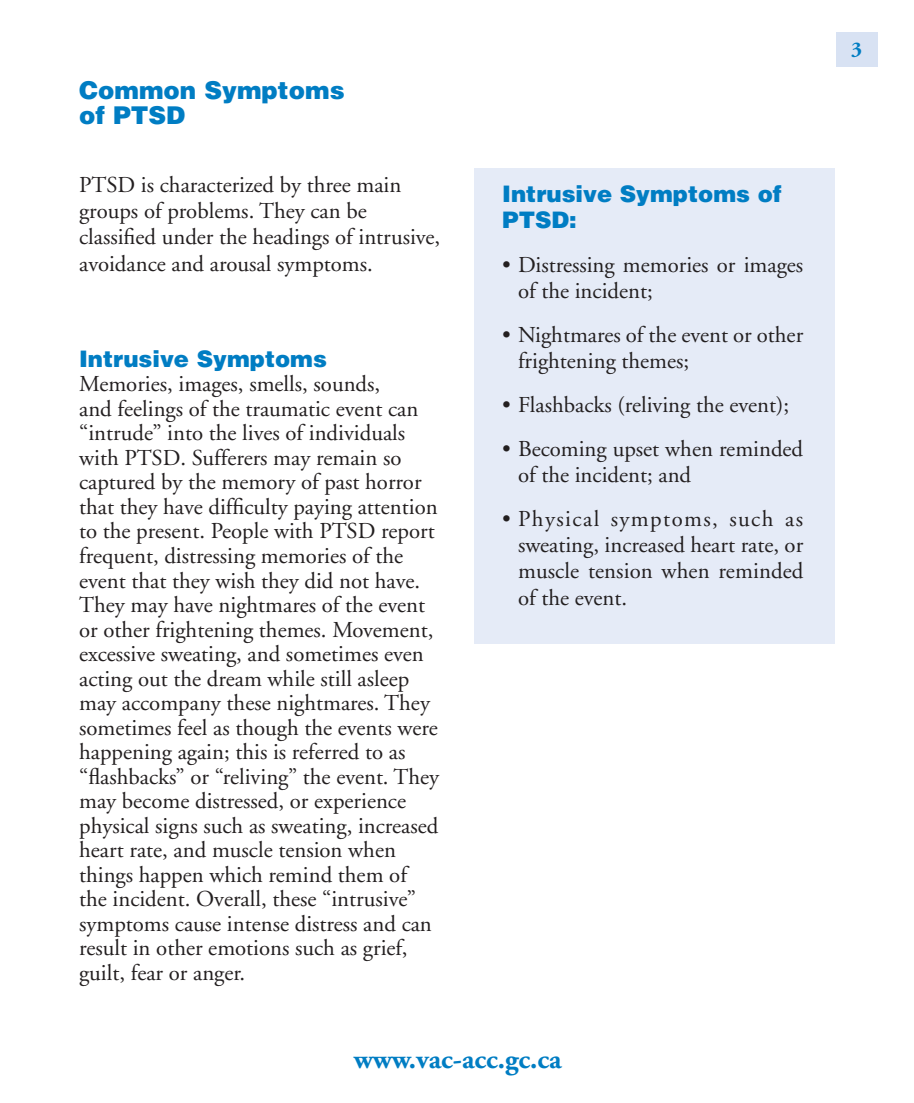
<style>
.page{position:relative;width:914px;height:1103px;background:#fff}
.page>*{position:absolute;margin:0;border:0;box-sizing:border-box;transform-origin:0 0}
.t1{font:700 28px "Adobe Garamond";color:#007dc3}
.t2{font:900 24.5px/24.5px "Helvetica";color:#007dc3}
.t3{font:22.75px/24.5px "Adobe Garamond";color:#231f20}
.t4{font:900 22.75px/26.2px "Helvetica";color:#007dc3}
</style>
<div class="page">
<div style="left:836px;top:32px;width:41px;height:34px;background:#d8e2f3"></div>
<div style="left:474px;top:168px;width:361px;height:476px;background:#e5ebf7"></div>
<p class="t2" style="left:79px;top:77px;width:267px">Common Symptoms of PTSD</p>
<p class="t3" style="left:79px;top:172px;width:362px;line-height:26.2px">PTSD is characterized by three main groups of problems. They can be classified under the headings of intrusive, avoidance and arousal symptoms.</p>
<p class="t4" style="left:79px;top:345px;width:249px">Intrusive Symptoms</p>
<p class="t3" style="left:79px;top:372px;width:361px">Memories, images, smells, sounds,<br>and feelings of the traumatic event can “intrude” into the lives of individuals with PTSD. Sufferers may remain so captured by the memory of past horror that they have difficulty paying attention to the present. People with PTSD report frequent, distressing memories of the event that they wish they did not have.<br>They may have nightmares of the event or other frightening themes. Movement, excessive sweating, and sometimes even acting out the dream while still asleep may accompany these nightmares. They sometimes feel as though the events were happening again; this is referred to as “flashbacks” or “reliving” the event. They may become distressed, or experience physical signs such as sweating, increased heart rate, and muscle tension when things happen which remind them of the incident. Overall, these “intrusive” symptoms cause intense distress and can result in other emotions such as grief, guilt, fear or anger.</p>
<p class="t4" style="left:502px;top:180px;width:281px">Intrusive Symptoms of<br>PTSD:</p>
<p class="t3" style="left:518px;top:252px;width:287px;line-height:26.2px;text-indent:-16px">• Distressing memories or images of the incident;</p>
<p class="t3" style="left:518px;top:322px;width:287px;line-height:26.2px;text-indent:-16px">• Nightmares of the event or other frightening themes;</p>
<p class="t3" style="left:502px;top:393px;width:288px">• Flashbacks (reliving the event);</p>
<p class="t3" style="left:518px;top:436px;width:287px;line-height:26.2px;text-indent:-16px">• Becoming upset when reminded of the incident; and</p>
<p class="t3" style="left:518px;top:506px;width:287px;line-height:26.2px;text-align:justify;text-indent:-16px">• Physical symptoms, such as sweating, increased heart rate, or muscle tension when reminded of the event.</p>
<p class="t1" style="left:354px;top:1044px;width:209px">www.vac-acc.gc.ca</p>
</div>
